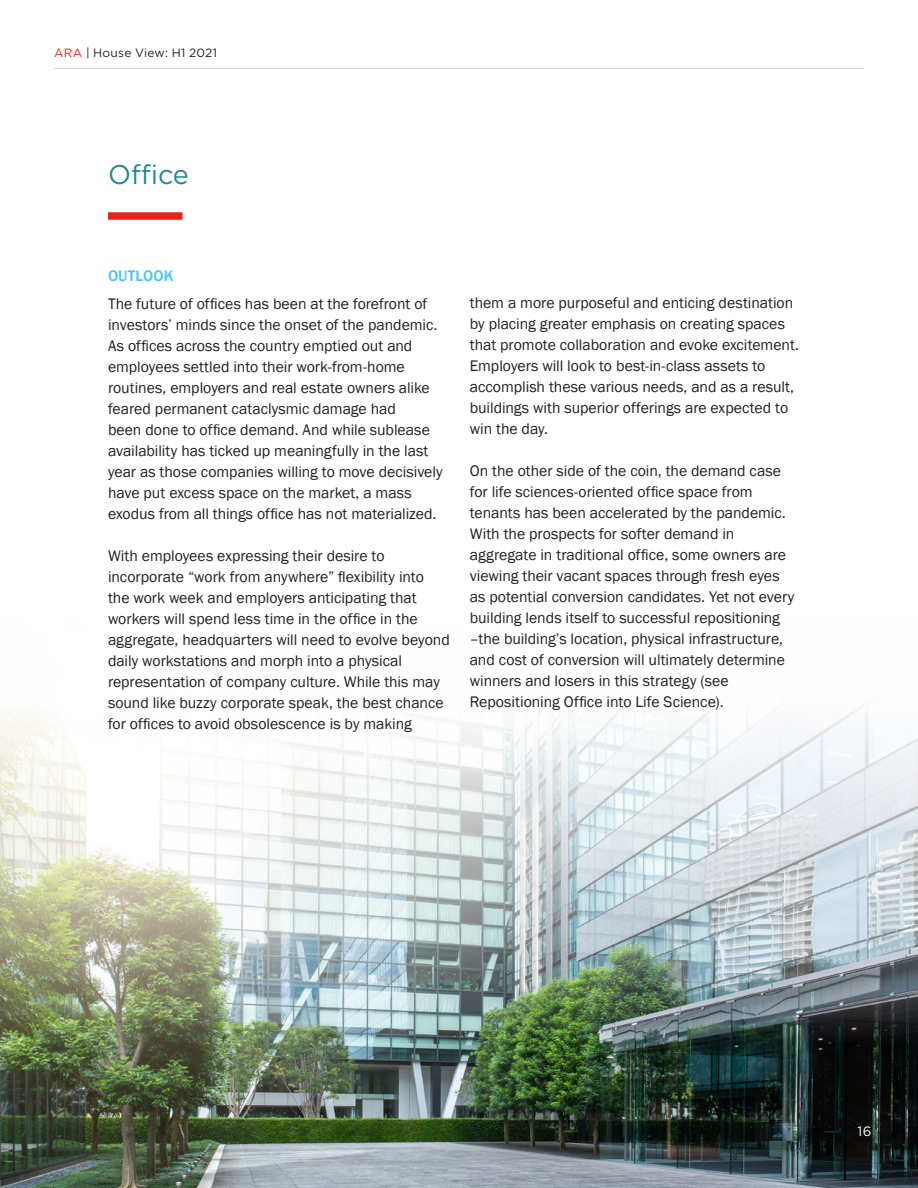
<style>
.page{position:relative;width:918px;height:1188px;background:#fff}
.page>*{position:absolute;margin:0;border:0;box-sizing:border-box;transform-origin:0 0}
.t1{font:27px "Gotham";color:#22898e}
.t2{font:15.75px/21px "Franklin Gothic";color:#231f20}
.t3{font:500 15.75px "Franklin Gothic";letter-spacing:.005em;color:#43c7f0}
.t4{font:13.5px "Gotham";color:#fff}
.t5{font:12px "Gotham";letter-spacing:.015em;color:#231f20}
.s1{color:#e72419}
</style>
<div class="page">
<img style="left:0;top:707px;width:918px;height:481px">
<div style="left:108px;top:212px;width:75px;height:8px;background:#e72419"></div>
<hr style="left:54px;top:68px;width:810px;height:1px;background:#d1d2d4">
<p class="t5" style="left:54px;top:45px;width:165px"><span class="s1">ARA</span> | House View: H1 2021</p>
<p class="t1" style="left:108px;top:157px;width:82px">Office</p>
<p class="t3" style="left:108px;top:266px;width:67px">OUTLOOK</p>
<p class="t2" style="left:108px;top:293px;width:336px">The future of offices has been at the forefront of investors’ minds since the onset of the pandemic.<br>As offices across the country emptied out and employees settled into their work-from-home routines, employers and real estate owners alike feared permanent cataclysmic damage had<br>been done to office demand. And while sublease availability has ticked up meaningfully in the last year as those companies willing to move decisively have put excess space on the market, a mass exodus from all things office has not materialized.</p>
<p class="t2" style="left:108px;top:545px;width:343px">With employees expressing their desire to incorporate “work from anywhere” flexibility into<br>the work week and employers anticipating that workers will spend less time in the office in the aggregate, headquarters will need to evolve beyond daily workstations and morph into a physical representation of company culture. While this may sound like buzzy corporate speak, the best chance for offices to avoid obsolescence is by making</p>
<p class="t2" style="left:470px;top:292px;width:331px">them a more purposeful and enticing destination by placing greater emphasis on creating spaces that promote collaboration and evoke excitement.<br>Employers will look to best-in-class assets to accomplish these various needs, and as a result, buildings with superior offerings are expected to win the day.</p>
<p class="t2" style="left:470px;top:460px;width:326px">On the other side of the coin, the demand case for life sciences-oriented office space from tenants has been accelerated by the pandemic.<br>With the prospects for softer demand in aggregate in traditional office, some owners are viewing their vacant spaces through fresh eyes as potential conversion candidates. Yet not every building lends itself to successful repositioning –the building’s location, physical infrastructure, and cost of conversion will ultimately determine winners and losers in this strategy (see Repositioning Office into Life Science).</p>
<p class="t4" style="left:858px;top:1123px;width:15px">16</p>
</div>
